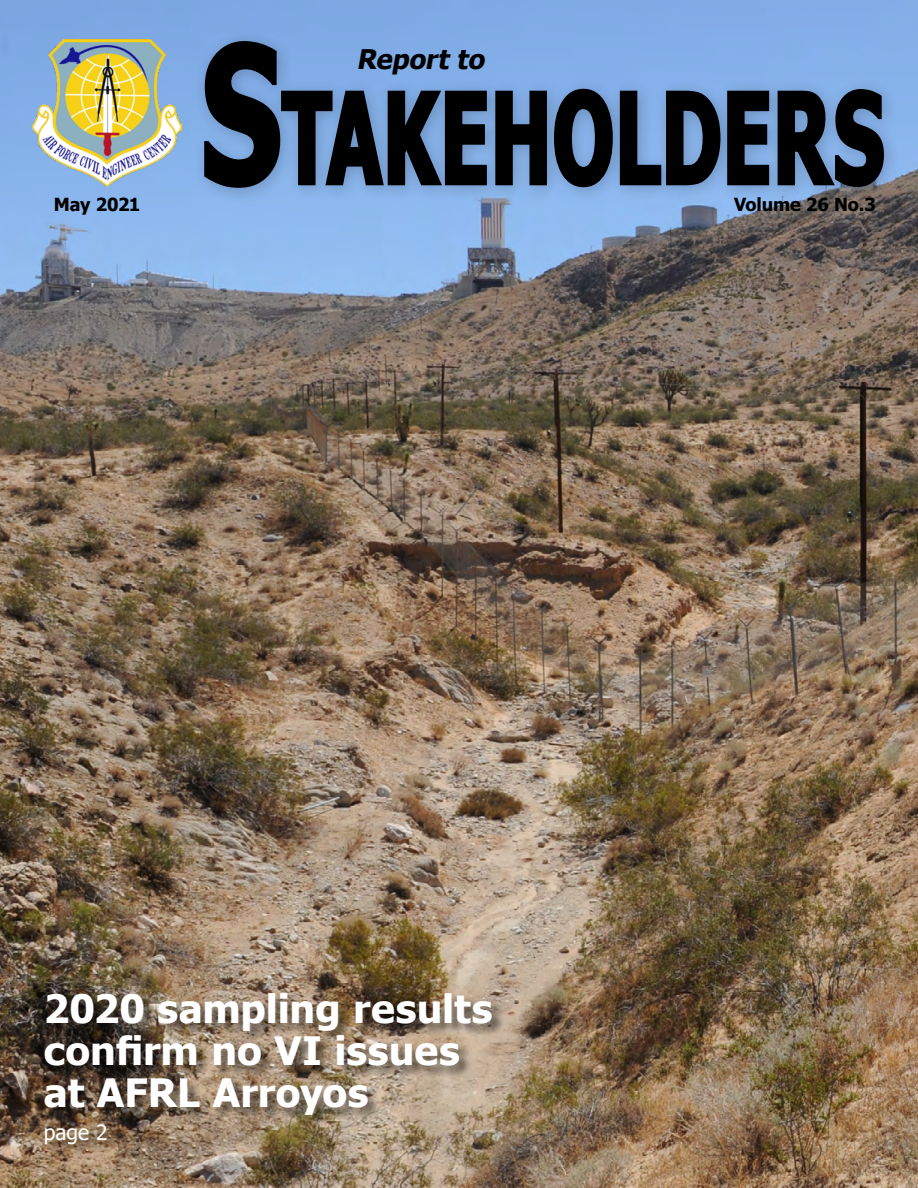
<style>
.page{position:relative;width:918px;height:1188px;background:#fff}
.page>*{position:absolute;margin:0;border:0;box-sizing:border-box;transform-origin:0 0}
.t1{font:700 126px "Tahoma";letter-spacing:.02em;color:#000;scale:.63 1}
.t2{font:700 39px/42px "Tahoma";color:#fff}
.t3{font:italic 700 27px "Tahoma";color:#000}
.t4{font:21px "Tahoma";color:#fff}
.t5{font:700 18px "Tahoma";letter-spacing:-.015em;color:#000}
.s1{font-size:190.8px}
</style>
<div class="page">
<img style="left:0;top:0;width:918px;height:1188px">
<img style="left:33px;top:40px;width:148px;height:147px">
<div style="left:192px;top:29px;width:710px;height:176px;background:#000;opacity:.2"></div>
<svg style="left:203px;top:40px;width:285px;height:149px"></svg>
<svg style="left:494px;top:87px;width:391px;height:102px"></svg>
<div style="left:45px;top:993px;width:461px;height:165px;background:#000;opacity:.5"></div>
<p class="t5" style="left:54px;top:192px;width:88px">May 2021</p>
<h1 class="t1" style="left:201px;top:50px;width:1085px"><span class="s1">S</span>TAKEHOLDERS</h1>
<p class="t5" style="left:734px;top:192px;width:143px">Volume 26 No.3</p>
<p class="t3" style="left:357px;top:40px;width:136px">Reportto</p>
<p class="t2" style="left:44px;top:989px;width:450px">2020 sampling results confirm no VI issues at AFRL Arroyos</p>
<p class="t4" style="left:44px;top:1118px;width:65px">page 2</p>
</div>
